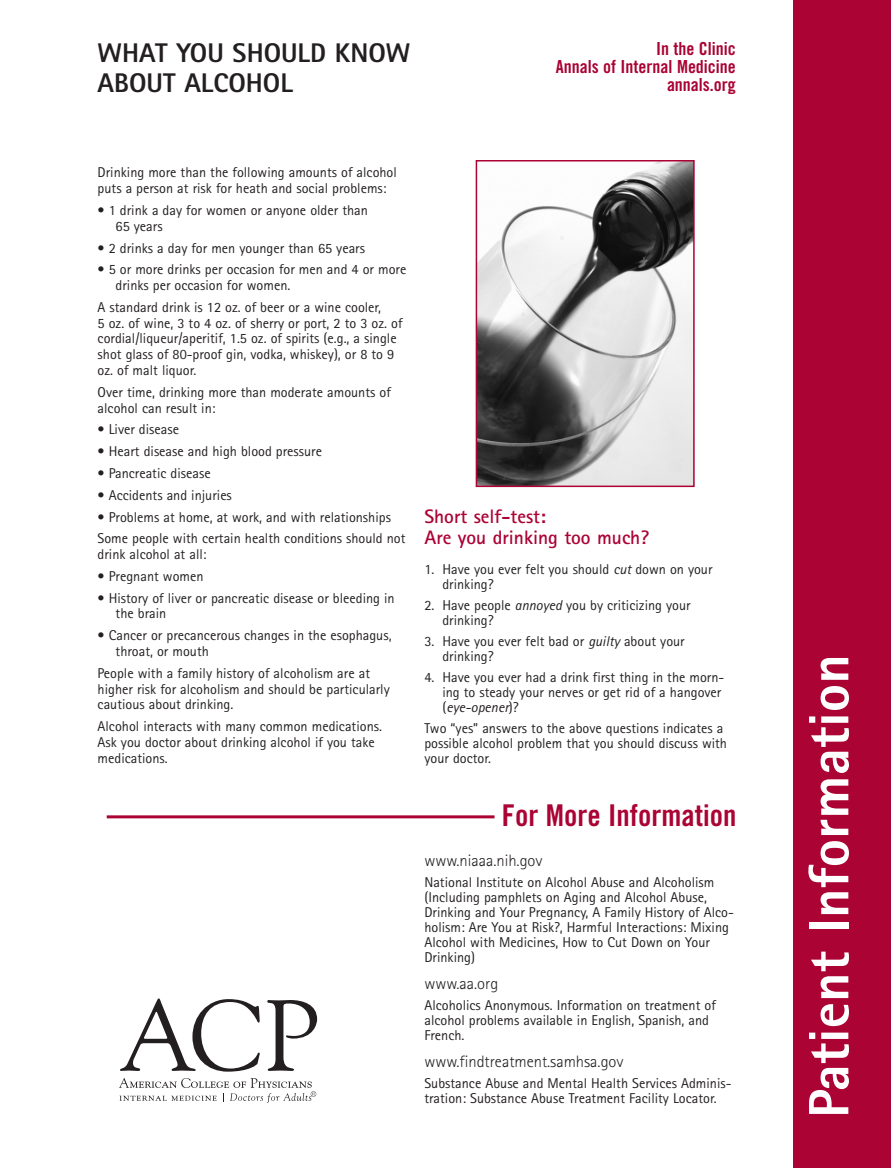
<style>
.page{position:relative;width:891px;height:1168px;background:#fff}
.page>*{position:absolute;margin:0;border:0;box-sizing:border-box;transform-origin:0 0}
.t1{font:800 57px "Rotis Sans Serif";color:#fff}
.t2{font:30px "Trade Gothic Bold Cond Twenty";color:#ab0333}
.t3{font:800 27px/30px "Rotis Sans Serif";color:#231f20}
.t4{font:700 19.5px/21px "Rotis Sans Serif";color:#ab0333}
.t5{font:18px/18px "Trade Gothic Bold Cond Twenty";color:#ab0333;text-align:right}
.t6{font:300 16.5px "Rotis Sans Serif";color:#231f20}
.t7{font:14.25px/15px "Rotis Sans Serif";color:#231f20}
.s1{font-style:italic}
</style>
<div class="page">
<div style="left:794px;top:0;width:97px;height:1168px;background:#ab0333"></div>
<hr style="left:107px;top:815px;width:388px;height:3px;background:#ab0333">
<svg style="left:120px;top:998px;width:140px;height:73px"></svg>
<svg style="left:267px;top:1000px;width:50px;height:71px"></svg>
<svg style="left:119px;top:1078px;width:197px;height:25px"></svg>
<img style="left:479px;top:163px;width:213px;height:321px">
<div style="left:476px;top:160px;width:219px;height:327px;border:2px solid #ab0333"></div>
<h3 class="t3" style="left:98px;top:40px;width:314px">WHAT YOU SHOULD KNOW<br>ABOUT ALCOHOL</h3>
<p class="t5" style="left:556px;top:41px;width:182px">In the Clinic<br>Annals of Internal Medicine annals.org</p>
<p class="t7" style="left:98px;top:166px;width:301px;line-height:15.8px">Drinking more than the following amounts of alcohol puts a person at risk for heath and social problems:</p>
<p class="t7" style="left:116px;top:204px;width:254px;line-height:15.8px;text-indent:-18px">• 1 drink a day for women or anyone older than<br>65 years</p>
<p class="t7" style="left:98px;top:242px;width:269px">• 2 drinks a day for men younger than 65 years</p>
<p class="t7" style="left:116px;top:263px;width:292px;line-height:15.8px;text-indent:-18px">• 5 or more drinks per occasion for men and 4 or more drinks per occasion for women.</p>
<p class="t7" style="left:98px;top:301px;width:306px;line-height:15.8px">A standard drink is 12 oz. of beer or a wine cooler,<br>5 oz. of wine, 3 to 4 oz. of sherry or port, 2 to 3 oz. of cordial/liqueur/aperitif, 1.5 oz. of spirits (e.g., a single shot glass of 80-proof gin, vodka, whiskey), or 8 to 9 oz. of malt liquor.</p>
<p class="t7" style="left:98px;top:385px;width:295px;line-height:15.8px">Over time, drinking more than moderate amounts of alcohol can result in:</p>
<p class="t7" style="left:98px;top:423px;width:83px">• Liver disease</p>
<p class="t7" style="left:98px;top:445px;width:226px">• Heart disease and high blood pressure</p>
<p class="t7" style="left:98px;top:467px;width:115px">• Pancreatic disease</p>
<p class="t7" style="left:98px;top:489px;width:136px">• Accidents and injuries</p>
<p class="t7" style="left:98px;top:507px;width:309px;line-height:21.8px">• Problems at home, at work, and with relationships<br>Some people with certain health conditions should not</p>
<p class="t7" style="left:98px;top:548px;width:110px">drink alcohol at all:</p>
<p class="t7" style="left:98px;top:570px;width:107px">• Pregnant women</p>
<p class="t7" style="left:116px;top:591px;width:281px;line-height:15.8px;text-indent:-18px">• History of liver or pancreatic disease or bleeding in the brain</p>
<p class="t7" style="left:116px;top:629px;width:277px;line-height:15.8px;text-indent:-18px">• Cancer or precancerous changes in the esophagus, throat, or mouth</p>
<p class="t7" style="left:98px;top:666px;width:294px;line-height:15.8px">People with a family history of alcoholism are at higher risk for alcoholism and should be particularly cautious about drinking.</p>
<p class="t7" style="left:98px;top:720px;width:286px;line-height:15.8px">Alcohol interacts with many common medications.<br>Ask you doctor about drinking alcohol if you take medications.</p>
<h3 class="t4" style="left:424px;top:507px;width:226px">Short self-test:<br>Are you drinking too much?</h3>
<p class="t7" style="left:442px;top:563px;width:272px;text-indent:-18px">1. Have you ever felt you should <span class="s1">cut</span> down on your drinking?</p>
<p class="t7" style="left:442px;top:599px;width:250px;text-indent:-18px">2. Have people <span class="s1">annoyed</span> you by criticizing your drinking?</p>
<p class="t7" style="left:442px;top:635px;width:244px;text-indent:-18px">3. Have you ever felt bad or <span class="s1">guilty</span> about your drinking?</p>
<p class="t7" style="left:442px;top:671px;width:283px;text-indent:-18px">4. Have you ever had a drink first thing in the morn&shy;ing to steady your nerves or get rid of a hangover (<span class="s1">eye-opener</span>)?</p>
<p class="t7" style="left:424px;top:722px;width:304px">Two “yes” answers to the above questions indicates a possible alcohol problem that you should discuss with your doctor.</p>
<h2 class="t2" style="left:502px;top:804px;width:236px">For More Information</h2>
<p class="t6" style="left:424px;top:855px;width:120px">www.niaaa.nih.gov</p>
<p class="t7" style="left:424px;top:876px;width:311px">National Institute on Alcohol Abuse and Alcoholism (Including pamphlets on Aging and Alcohol Abuse, Drinking and Your Pregnancy, A Family History of Alco&shy;holism: Are You at Risk?, Harmful Interactions: Mixing Alcohol with Medicines, How to Cut Down on Your Drinking)</p>
<p class="t6" style="left:424px;top:978px;width:75px">www.aa.org</p>
<p class="t7" style="left:424px;top:999px;width:293px">Alcoholics Anonymous. Information on treatment of alcohol problems available in English, Spanish, and<br>French.</p>
<p class="t6" style="left:424px;top:1056px;width:201px">www.findtreatment.samhsa.gov</p>
<p class="t7" style="left:424px;top:1077px;width:309px">Substance Abuse and Mental Health Services Adminis&shy;tration: Substance Abuse Treatment Facility Locator.</p>
<h1 class="t1" style="left:809px;top:1118px;width:465px;rotate:-90deg">Patient Information</h1>
</div>
